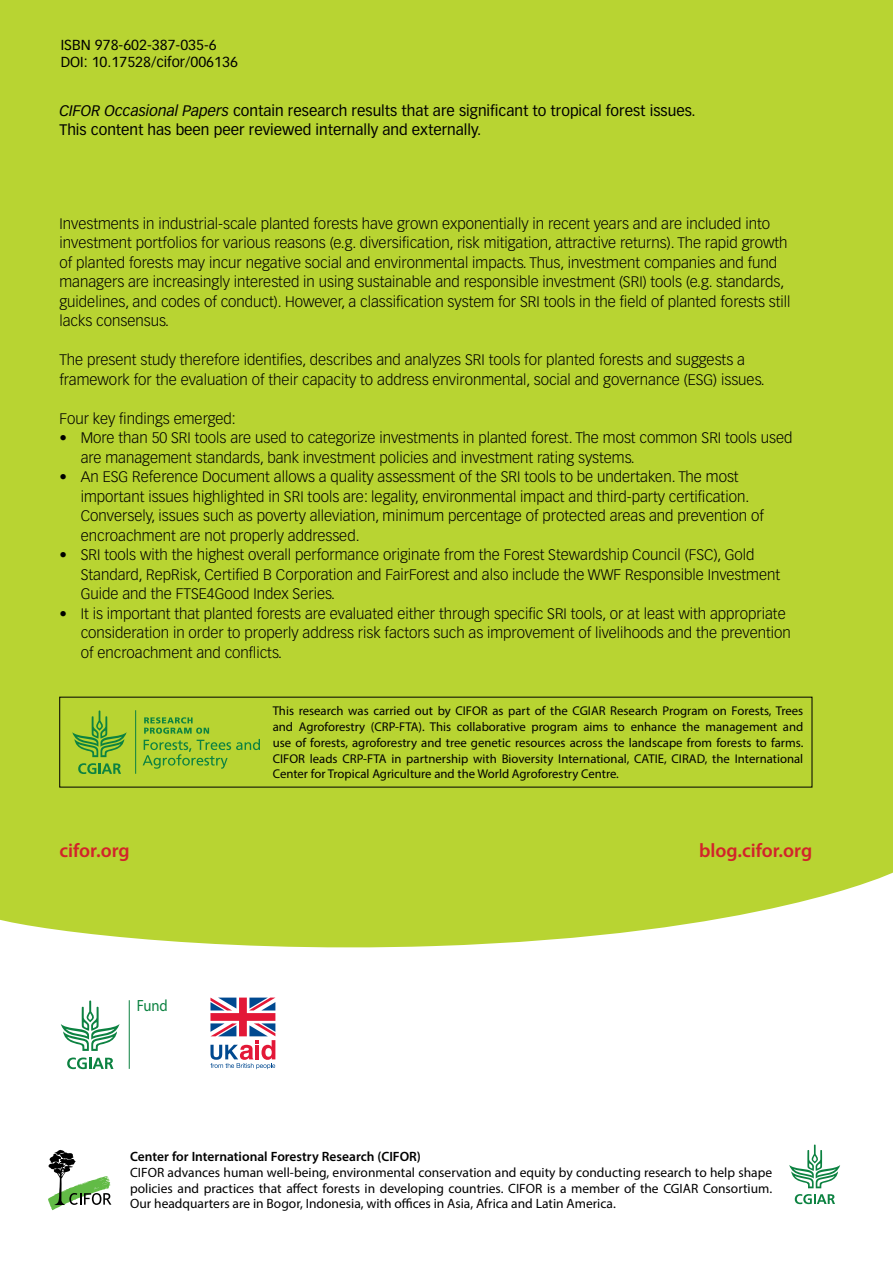
<style>
.page{position:relative;width:893px;height:1263px;background:#fff}
.page>*{position:absolute;margin:0;border:0;box-sizing:border-box;transform-origin:0 0}
.t1{font:600 19.5px "Myriad Pro";color:#d2232a}
.t2{font:16.2px "Myriad Pro";color:#0c8241;scale:.9 1}
.t3{font:300 15px/19.5px "Vectora LT Std";color:#000}
.t4{font:15px/19.5px "Vectora LT Std";color:#000}
.t5{font:14.25px/16.5px "Vectora LT Std";color:#000}
.t6{font:13.5px/15.8px "Myriad Pro";color:#000;text-align:justify}
.t7{font:600 13.5px "Myriad Pro";color:#000}
.t8{font:12.75px/15.8px "Myriad Pro";color:#000;text-align:justify}
.s1{font-style:italic}
</style>
<div class="page">
<div style="left:0;top:0;width:893px;height:948px;background:#b8d432"></div>
<svg style="left:72px;top:710px;width:55px;height:47px;background:#8fc035"></svg>
<svg style="left:78px;top:763px;width:43px;height:11px"></svg>
<svg style="left:143px;top:717px;width:117px;height:52px;background:#9cc634"></svg>
<hr style="left:135px;top:710px;width:1px;height:64px;background:#0c8241">
<svg style="left:48px;top:1150px;width:63px;height:60px"></svg>
<svg style="left:789px;top:1144px;width:51px;height:44px"></svg>
<svg style="left:795px;top:1194px;width:40px;height:10px"></svg>
<svg style="left:61px;top:1000px;width:58px;height:51px"></svg>
<svg style="left:67px;top:1057px;width:46px;height:12px"></svg>
<hr style="left:129px;top:1000px;width:1px;height:69px;background:#0c8241">
<svg style="left:210px;top:997px;width:65px;height:72px"></svg>
<p class="t5" style="left:61px;top:37px;width:179px">ISBN 978-602-387-035-6<br>DOI: 10.17528/cifor/006136</p>
<p class="t4" style="left:60px;top:101px;width:638px"><span class="s1">CIFOR Occasional Papers</span> contain research results that are significant to tropical forest issues.<br>This content has been peer reviewed internally and externally.</p>
<p class="t3" style="left:60px;top:214px;width:732px">Investments in industrial-scale planted forests have grown exponentially in recent years and are included into investment portfolios for various reasons (e.g. diversification, risk mitigation, attractive returns). The rapid growth of planted forests may incur negative social and environmental impacts. Thus, investment companies and fund managers are increasingly interested in using sustainable and responsible investment (SRI) tools (e.g. standards, guidelines, and codes of conduct). However, a classification system for SRI tools in the field of planted forests still lacks consensus.</p>
<p class="t3" style="left:60px;top:350px;width:707px">The present study therefore identifies, describes and analyzes SRI tools for planted forests and suggests a framework for the evaluation of their capacity to address environmental, social and governance (ESG) issues.</p>
<p class="t3" style="left:60px;top:409px;width:178px">Four key findings emerged:</p>
<p class="t3" style="left:81px;top:428px;width:713px;text-indent:-21px">• More than 50 SRI tools are used to categorize investments in planted forest. The most common SRI tools used are management standards, bank investment policies and investment rating systems.</p>
<p class="t3" style="left:81px;top:467px;width:685px;text-indent:-21px">• An ESG Reference Document allows a quality assessment of the SRI tools to be undertaken. The most important issues highlighted in SRI tools are: legality, environmental impact and third-party certification.<br>Conversely, issues such as poverty alleviation, minimum percentage of protected areas and prevention of encroachment are not properly addressed.</p>
<p class="t3" style="left:81px;top:545px;width:701px;text-indent:-21px">• SRI tools with the highest overall performance originate from the Forest Stewardship Council (FSC), Gold<br>Standard, RepRisk, Certified B Corporation and FairForest and also include the WWF Responsible Investment<br>Guide and the FTSE4Good Index Series.</p>
<p class="t3" style="left:81px;top:604px;width:712px;text-indent:-21px">• It is important that planted forests are evaluated either through specific SRI tools, or at least with appropriate consideration in order to properly address risk factors such as improvement of livelihoods and the prevention of encroachment and conflicts.</p>
<p class="t8" style="left:273px;top:703px;width:532px">This research was carried out by CIFOR as part of the CGIAR Research Program on Forests, Trees and Agroforestry (CRP-FTA). This collaborative program aims to enhance the management and use of forests, agroforestry and tree genetic resources across the landscape from forests to farms.<br>CIFOR leads CRP-FTA in partnership with Bioversity International, CATIE, CIRAD, the International Center for Tropical Agriculture and the World Agroforestry Centre.</p>
<h1 class="t1" style="left:60px;top:838px;width:72px">cifor.org</h1>
<h1 class="t1" style="left:699px;top:838px;width:114px">blog.cifor.org</h1>
<p class="t2" style="left:137px;top:996px;width:36px">Fund</p>
<p class="t7" style="left:130px;top:1148px;width:292px">Center for International Forestry Research (CIFOR)</p>
<p class="t6" style="left:130px;top:1164px;width:644px">CIFOR advances human well-being, environmental conservation and equity by conducting research to help shape policies and practices that affect forests in developing countries. CIFOR is a member of the CGIAR Consortium.<br>Our headquarters are in Bogor, Indonesia, with offices in Asia, Africa and Latin America.</p>
</div>
